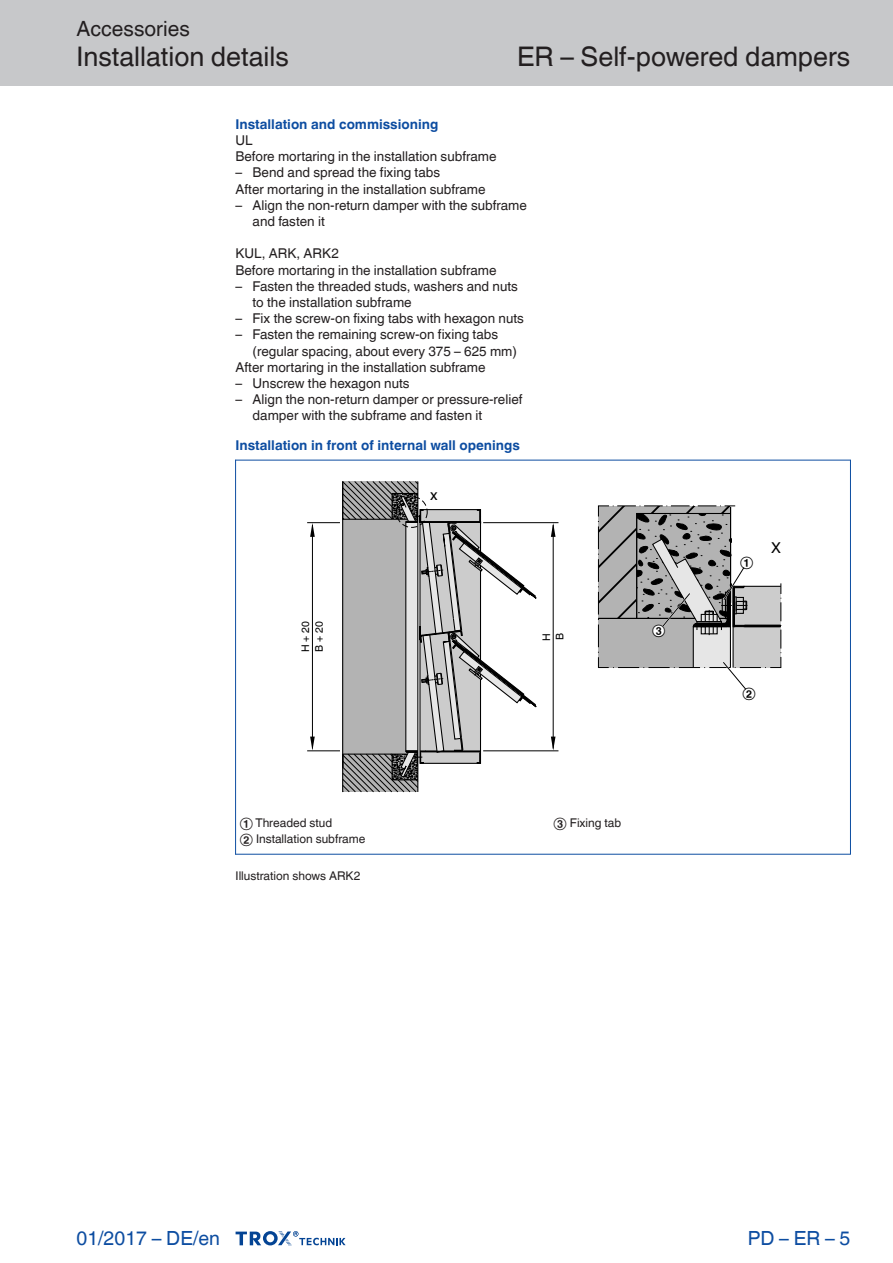
<style>
.page{position:relative;width:893px;height:1263px;background:#fff}
.page>*{position:absolute;margin:0;border:0;box-sizing:border-box;transform-origin:0 0}
.t1{font:27px "TROX Helvetica";color:#231f20}
.t2{font:21px "TROX Helvetica";color:#231f20}
.t3{font:19.5px "TROX Helvetica";color:#0d4da1}
.t4{font:15px "TROX Helvetica";color:#000}
.t5{font:13.5px/16.2px "TROX Helvetica";color:#231f20}
.t6{font:700 13.5px "TROX Helvetica";color:#0d4da1}
.t7{font:12px/15.8px "TROX Helvetica";color:#231f20}
.t8{font:12px "TROX Helvetica";color:#000}
.t9{font:10.5px "TROX Helvetica";color:#000}
</style>
<div class="page">
<div style="left:0;top:0;width:893px;height:85px;background:#c7c8ca"></div>
<svg style="left:236px;top:1231px;width:110px;height:15px"></svg>
<svg style="left:342px;top:481px;width:195px;height:312px"></svg>
<hr style="left:553px;top:525px;width:1px;height:223px;background:#000">
<svg style="left:551px;top:736px;width:4px;height:14px"></svg>
<svg style="left:551px;top:523px;width:4px;height:14px"></svg>
<hr style="left:483px;top:750px;width:75px;height:1px;background:#000">
<hr style="left:483px;top:522px;width:75px;height:1px;background:#000">
<hr style="left:312px;top:525px;width:1px;height:223px;background:#000">
<svg style="left:310px;top:736px;width:5px;height:14px"></svg>
<svg style="left:310px;top:523px;width:5px;height:14px"></svg>
<hr style="left:307px;top:750px;width:33px;height:1px;background:#000">
<hr style="left:307px;top:522px;width:33px;height:1px;background:#000">
<svg style="left:598px;top:505px;width:184px;height:185px"></svg>
<hr style="left:235px;top:460px;width:1px;height:394px;background:#0d4da1">
<hr style="left:850px;top:460px;width:1px;height:394px;background:#0d4da1">
<hr style="left:235px;top:460px;width:615px;height:1px;background:#0d4da1">
<hr style="left:235px;top:854px;width:615px;height:1px;background:#0d4da1">
<h2 class="t2" style="left:77px;top:17px;width:115px">Accessories</h2>
<h1 class="t1" style="left:77px;top:41px;width:214px">Installation details</h1>
<h1 class="t1" style="left:517px;top:41px;width:335px">ER – Self-powered dampers</h1>
<p class="t6" style="left:236px;top:116px;width:204px">Installation and commissioning</p>
<p class="t5" style="left:236px;top:132px;width:262px">UL<br>Before mortaring in the installation subframe</p>
<p class="t5" style="left:236px;top:165px;width:252px">– Bend and spread the fixing tabs<br>After mortaring in the installation subframe</p>
<p class="t5" style="left:253px;top:197px;width:276px;text-indent:-17px">– Align the non-return damper with the subframe and fasten it</p>
<p class="t5" style="left:236px;top:246px;width:262px">KUL, ARK, ARK2<br>Before mortaring in the installation subframe</p>
<p class="t5" style="left:253px;top:278px;width:267px;text-indent:-17px">– Fasten the threaded studs, washers and nuts to the installation subframe</p>
<p class="t5" style="left:236px;top:310px;width:290px">– Fix the screw-on fixing tabs with hexagon nuts</p>
<p class="t5" style="left:236px;top:327px;width:264px">– Fasten the remaining screw-on fixing tabs</p>
<p class="t5" style="left:253px;top:343px;width:266px">(regular spacing, about every 375 – 625 mm)</p>
<p class="t5" style="left:236px;top:359px;width:252px">After mortaring in the installation subframe</p>
<p class="t5" style="left:236px;top:375px;width:176px">– Unscrew the hexagon nuts</p>
<p class="t5" style="left:253px;top:391px;width:271px;text-indent:-17px">– Align the non-return damper or pressure-relief damper with the subframe and fasten it</p>
<p class="t6" style="left:236px;top:438px;width:286px">Installation in front of internal wall openings</p>
<p class="t4" style="left:430px;top:486px;width:9px">x</p>
<p class="t9" style="left:299px;top:652px;width:32px;rotate:-90deg">H + 20</p>
<p class="t9" style="left:554px;top:640px;width:9px;rotate:-90deg">B</p>
<p class="t9" style="left:313px;top:651px;width:31px;rotate:-90deg">B + 20</p>
<p class="t9" style="left:540px;top:640px;width:9px;rotate:-90deg">H</p>
<p class="t8" style="left:652px;top:623px;width:15px">③</p>
<p class="t7" style="left:240px;top:815px;width:127px">① Threaded stud<br>② Installation subframe</p>
<p class="t7" style="left:554px;top:815px;width:69px">③ Fixing tab</p>
<p class="t7" style="left:236px;top:868px;width:126px">Illustration shows ARK2</p>
<p class="t8" style="left:740px;top:554px;width:15px">①</p>
<p class="t4" style="left:771px;top:539px;width:11px">X</p>
<p class="t8" style="left:742px;top:686px;width:15px">②</p>
<h3 class="t3" style="left:77px;top:1227px;width:145px">01/2017 – DE/en</h3>
<h3 class="t3" style="left:748px;top:1227px;width:104px">PD – ER – 5</h3>
</div>
